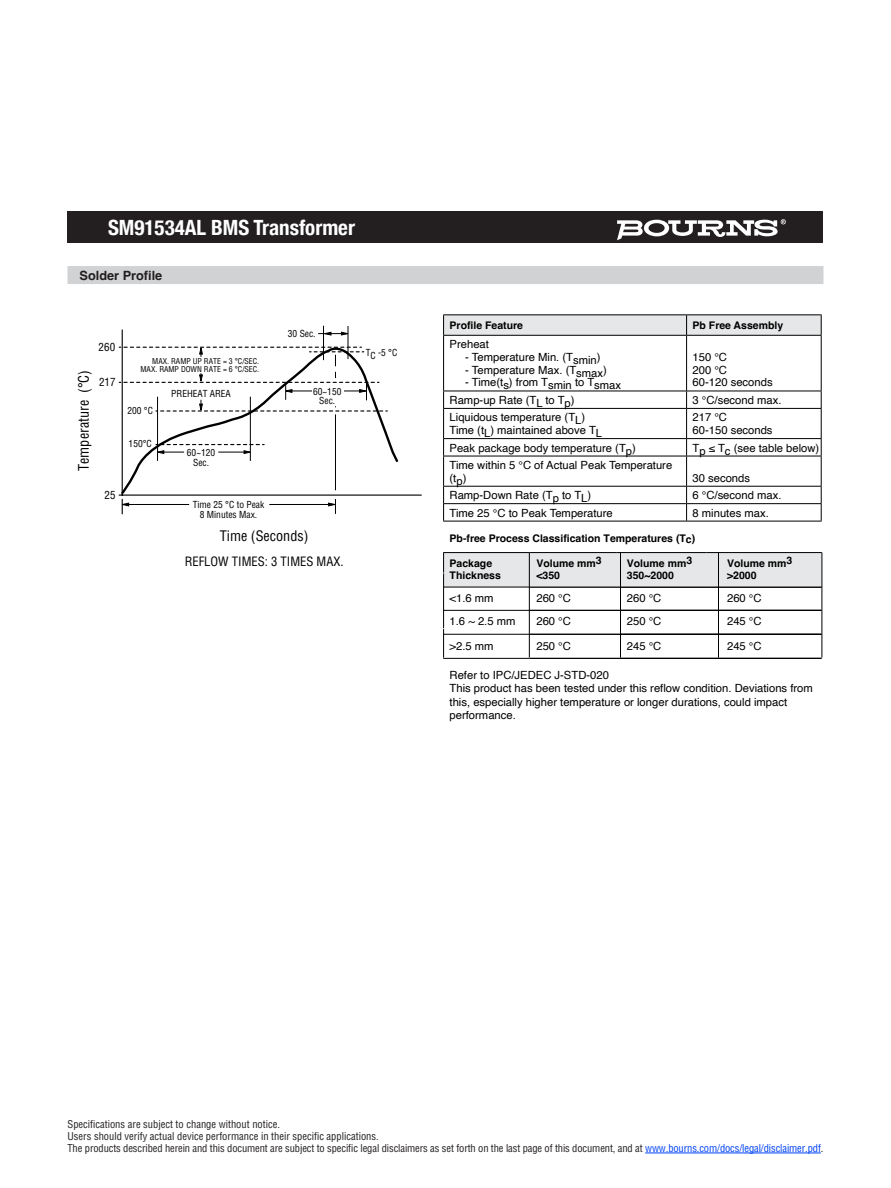
<style>
.page{position:relative;width:891px;height:1188px;background:#fff}
.page>*{position:absolute;margin:0;border:0;box-sizing:border-box;transform-origin:0 0}
.t1{font:700 condensed 21px "Helvetica Neue";color:#fff}
.t2{font:condensed 14.1px "Helvetica LT Std";color:#000}
.t3{font:700 12.75px "Helvetica";color:#231f20}
.t4{font:condensed 12.6px "Helvetica LT Std";color:#000}
.t5{font:11.25px/12.8px "Helvetica";color:#000}
.t6{font:condensed 10.95px "Helvetica LT Std";letter-spacing:.015em;color:#000}
.t7{font:condensed 10.5px/12px "Helvetica";letter-spacing:-.01em;color:#231f20}
.t8{font:700 10.5px/12.6px "Helvetica";color:#000}
.t9{font:condensed 9.45px/9.4px "Helvetica LT Std";color:#000;text-align:center}
.t10{font:condensed 7.8px/7.8px "Helvetica LT Std";color:#000;text-align:right}
.s1{color:#0042f4}
</style>
<div class="page">
<div style="left:68px;top:212px;width:756px;height:31px;background:#231f20"></div>
<svg style="left:617px;top:219px;width:169px;height:21px"></svg>
<div style="left:68px;top:266px;width:756px;height:18px;background:#d1d2d4"></div>
<hr style="left:645px;top:1153px;width:176px;height:1px;background:#0042f4">
<hr style="left:443px;top:314px;width:244px;height:1px;background:#000">
<hr style="left:687px;top:314px;width:135px;height:1px;background:#000">
<svg style="left:443px;top:315px;width:379px;height:20px;background:#dddedf"></svg>
<hr style="left:443px;top:335px;width:244px;height:1px;background:#000">
<hr style="left:443px;top:336px;width:1px;height:55px;background:#000">
<hr style="left:687px;top:335px;width:135px;height:1px;background:#000">
<hr style="left:686px;top:336px;width:1px;height:55px;background:#000">
<hr style="left:821px;top:336px;width:1px;height:55px;background:#000">
<hr style="left:443px;top:391px;width:244px;height:1px;background:#000">
<hr style="left:687px;top:391px;width:135px;height:1px;background:#000">
<hr style="left:443px;top:408px;width:244px;height:1px;background:#000">
<hr style="left:687px;top:408px;width:135px;height:1px;background:#000">
<hr style="left:443px;top:438px;width:244px;height:1px;background:#000">
<svg style="left:443px;top:391px;width:1px;height:65px"></svg>
<hr style="left:687px;top:438px;width:135px;height:1px;background:#000">
<svg style="left:686px;top:391px;width:1px;height:65px"></svg>
<svg style="left:821px;top:391px;width:1px;height:65px"></svg>
<hr style="left:443px;top:456px;width:244px;height:1px;background:#000">
<hr style="left:443px;top:456px;width:1px;height:30px;background:#000">
<hr style="left:687px;top:456px;width:135px;height:1px;background:#000">
<hr style="left:686px;top:456px;width:1px;height:30px;background:#000">
<hr style="left:821px;top:456px;width:1px;height:30px;background:#000">
<hr style="left:443px;top:486px;width:244px;height:1px;background:#000">
<hr style="left:687px;top:486px;width:135px;height:1px;background:#000">
<hr style="left:443px;top:503px;width:244px;height:1px;background:#000">
<svg style="left:443px;top:487px;width:1px;height:34px"></svg>
<hr style="left:687px;top:503px;width:135px;height:1px;background:#000">
<svg style="left:686px;top:487px;width:1px;height:34px"></svg>
<svg style="left:821px;top:487px;width:1px;height:34px"></svg>
<hr style="left:443px;top:521px;width:244px;height:1px;background:#000">
<hr style="left:687px;top:521px;width:135px;height:1px;background:#000">
<hr style="left:443px;top:552px;width:86px;height:1px;background:#000">
<svg style="left:443px;top:553px;width:86px;height:34px;background:#e0e1e2"></svg>
<hr style="left:529px;top:552px;width:293px;height:1px;background:#000">
<hr style="left:443px;top:587px;width:86px;height:1px;background:#000">
<hr style="left:443px;top:573px;width:1px;height:55px;background:#000">
<hr style="left:529px;top:587px;width:293px;height:1px;background:#000">
<hr style="left:443px;top:610px;width:86px;height:1px;background:#000">
<svg style="left:443px;top:629px;width:1px;height:29px"></svg>
<hr style="left:529px;top:610px;width:293px;height:1px;background:#000">
<hr style="left:529px;top:553px;width:1px;height:105px;background:#000">
<hr style="left:443px;top:634px;width:86px;height:1px;background:#000">
<hr style="left:529px;top:634px;width:293px;height:1px;background:#000">
<hr style="left:443px;top:658px;width:86px;height:1px;background:#000">
<hr style="left:529px;top:658px;width:293px;height:1px;background:#000">
<div style="left:530px;top:553px;width:86px;height:34px;background:#e6e7e8"></div>
<div style="left:707px;top:553px;width:114px;height:34px;background:#e6e7e8"></div>
<div style="left:621px;top:553px;width:86px;height:34px;background:#e6e7e8"></div>
<hr style="left:122px;top:330px;width:1px;height:165px;background:#000">
<hr style="left:119px;top:495px;width:302px;height:1px;background:#000">
<svg style="left:341px;top:332px;width:7px;height:3px"></svg>
<hr style="left:323px;top:326px;width:1px;height:34px;background:#000">
<hr style="left:318px;top:333px;width:30px;height:1px;background:#000">
<svg style="left:324px;top:332px;width:7px;height:3px"></svg>
<hr style="left:348px;top:326px;width:1px;height:33px;background:#000">
<svg style="left:119px;top:345px;width:281px;height:169px"></svg>
<hr style="left:620px;top:553px;width:1px;height:105px;background:#000">
<hr style="left:822px;top:553px;width:1px;height:105px;background:#000">
<hr style="left:718px;top:553px;width:1px;height:105px;background:#000">
<h1 class="t1" style="left:108px;top:210px;width:249px">SM91534AL BMS Transformer</h1>
<p class="t3" style="left:80px;top:267px;width:84px">Solder Profile</p>
<p class="t6" style="left:99px;top:340px;width:18px">260</p>
<p class="t2" style="left:75px;top:471px;width:102px;rotate:-90deg">Temperature (°C)</p>
<p class="t6" style="left:99px;top:376px;width:18px">217</p>
<p class="t6" style="left:104px;top:488px;width:13px">25</p>
<p class="t10" style="left:141px;top:357px;width:120px">MAX. RAMP UP RATE = 3 °C/SEC.<br>MAX. RAMP DOWN RATE = 6 °C/SEC.</p>
<p class="t9" style="left:127px;top:406px;width:27px">200 °C</p>
<p class="t9" style="left:129px;top:439px;width:25px">150°C</p>
<p class="t9" style="left:171px;top:389px;width:61px">PREHEAT AREA</p>
<p class="t9" style="left:187px;top:448px;width:30px">60~120<br>Sec.</p>
<p class="t9" style="left:193px;top:500px;width:73px">Time 25 °C to Peak<br>8 Minutes Max.</p>
<p class="t9" style="left:288px;top:329px;width:29px">30 Sec.</p>
<p class="t9" style="left:313px;top:386px;width:30px">60~150<br>Sec.</p>
<p class="t2" style="left:220px;top:527px;width:90px">Time (Seconds)</p>
<p class="t4" style="left:185px;top:553px;width:160px">REFLOW TIMES: 3 TIMES MAX.</p>
<p class="t9" style="left:366px;top:348px;width:33px">TC -5 °C</p>
<p class="t8" style="left:450px;top:320px;width:75px">Profile Feature</p>
<p class="t8" style="left:693px;top:320px;width:92px">Pb Free Assembly</p>
<p class="t5" style="left:450px;top:338px;width:41px">Preheat</p>
<p class="t5" style="left:465px;top:351px;width:137px">- Temperature Min. (Tsmin)</p>
<p class="t5" style="left:465px;top:364px;width:143px">- Temperature Max. (Tsmax)</p>
<p class="t5" style="left:465px;top:376px;width:157px">- Time(ts) from Tsmin to Tsmax</p>
<p class="t5" style="left:693px;top:351px;width:82px">150 °C<br>200 °C<br>60-120 seconds</p>
<p class="t5" style="left:450px;top:394px;width:127px">Ramp-up Rate (TL to Tp)</p>
<p class="t5" style="left:693px;top:394px;width:90px">3 °C/second max.</p>
<p class="t5" style="left:450px;top:411px;width:154px">Liquidous temperature (TL)<br>Time (tL) maintained above TL</p>
<p class="t5" style="left:693px;top:411px;width:82px">217 °C<br>60-150 seconds</p>
<p class="t5" style="left:450px;top:442px;width:188px">Peak package body temperature (Tp)</p>
<p class="t5" style="left:693px;top:442px;width:128px">Tp ≤ Tc (see table below)</p>
<p class="t5" style="left:450px;top:459px;width:224px">Time within 5 °C of Actual Peak Temperature (tp)</p>
<p class="t5" style="left:693px;top:472px;width:59px">30 seconds</p>
<p class="t5" style="left:450px;top:489px;width:143px">Ramp-Down Rate (Tp to TL)</p>
<p class="t5" style="left:693px;top:489px;width:90px">6 °C/second max.</p>
<p class="t5" style="left:450px;top:507px;width:165px">Time 25 °C to Peak Temperature</p>
<p class="t5" style="left:693px;top:507px;width:78px">8 minutes max.</p>
<p class="t8" style="left:450px;top:533px;width:247px">Pb-free Process Classification Temperatures (Tc)</p>
<p class="t8" style="left:536px;top:558px;width:67px">Volume mm3 &lt;350</p>
<p class="t5" style="left:536px;top:587px;width:36px;line-height:22.8px">260 °C<br>260 °C</p>
<p class="t5" style="left:536px;top:640px;width:36px">250 °C</p>
<p class="t8" style="left:627px;top:558px;width:67px">Volume mm3<br>350~2000</p>
<p class="t5" style="left:627px;top:587px;width:36px;line-height:22.8px">260 °C<br>250 °C</p>
<p class="t5" style="left:627px;top:640px;width:36px">245 °C</p>
<p class="t8" style="left:727px;top:558px;width:67px">Volume mm3 &gt;2000</p>
<p class="t5" style="left:727px;top:587px;width:36px;line-height:22.8px">260 °C<br>245 °C</p>
<p class="t5" style="left:727px;top:640px;width:36px">245 °C</p>
<p class="t8" style="left:450px;top:558px;width:53px">Package<br>Thickness</p>
<p class="t5" style="left:450px;top:587px;width:67px;line-height:22.8px">&lt;1.6 mm<br>1.6 ~ 2.5 mm</p>
<p class="t5" style="left:450px;top:640px;width:46px">&gt;2.5 mm</p>
<p class="t5" style="left:450px;top:668px;width:365px;line-height:13.5px">Refer to IPC/JEDEC J-STD-020<br>This product has been tested under this reflow condition. Deviations from this, especially higher temperature or longer durations, could impact performance.</p>
<p class="t7" style="left:68px;top:1118px;width:757px">Specifications are subject to change without notice.<br>Users should verify actual device performance in their specific applications.<br>The products described herein and this document are subject to specific legal disclaimers as set forth on the last page of this document, and at <span class="s1">www.bourns.com/docs/legal/disclaimer.pdf</span>.</p>
</div>
